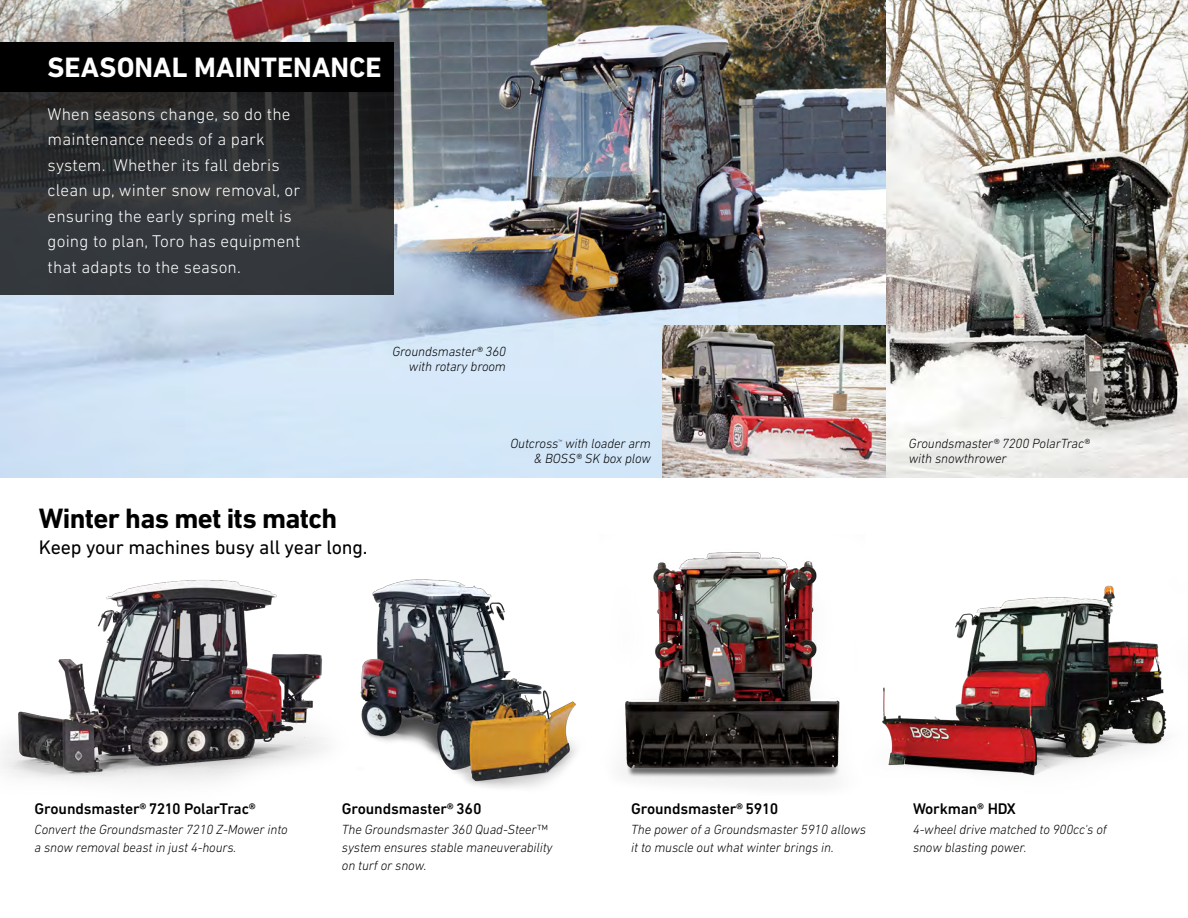
<style>
.page{position:relative;width:1188px;height:918px;background:#fff}
.page>*{position:absolute;margin:0;border:0;box-sizing:border-box;transform-origin:0 0}
.t1{font:700 28.5px "DIN Next LT Pro";letter-spacing:-.025em;color:#000}
.t2{font:700 28.5px "DIN Next LT Pro";letter-spacing:.005em;color:#fff}
.t3{font:19.95px "DIN Next LT Pro";letter-spacing:-.01em;color:#000}
.t4{font:300 17.25px/25.5px "DIN Next LT Pro";letter-spacing:.01em;color:#fff}
.t5{font:500 15.6px "DIN Next LT Pro";letter-spacing:-.01em;color:#000}
.t6{font:italic 300 13.5px/18px "DIN Next LT Pro";letter-spacing:-.01em;color:#000}
.t7{font:italic 300 4.8px "DIN Next LT Pro";color:#000}
</style>
<div class="page">
<img style="left:1px;top:0;width:1187px;height:477px">
<img style="left:882px;top:585px;width:285px;height:191px">
<div style="left:0;top:42px;width:393px;height:50px;background:#000"></div>
<svg style="left:0;top:92px;width:393px;height:203px;background:#2f3134"></svg>
<img style="left:0;top:580px;width:305px;height:202px">
<img style="left:662px;top:325px;width:224px;height:152px">
<img style="left:305px;top:579px;width:272px;height:209px">
<img style="left:621px;top:552px;width:219px;height:236px">
<h1 class="t2" style="left:48px;top:51px;width:336px">SEASONAL MAINTENANCE</h1>
<p class="t4" style="left:48px;top:101px;width:254px">When seasons change, so do the maintenance needs of a park system. Whether its fall debris clean up, winter snow removal, or ensuring the early spring melt is going to plan, Toro has equipment that adapts to the season.</p>
<h1 class="t1" style="left:39px;top:502px;width:300px">Winter has met its match</h1>
<h2 class="t3" style="left:39px;top:535px;width:330px">Keep your machines busy all year long.</h2>
<p class="t6" style="left:392px;top:344px;width:115px;line-height:15px;text-align:right">Groundsmaster® 360 with rotary broom</p>
<p class="t6" style="left:510px;top:434px;width:49px">Outcross</p>
<p class="t7" style="left:558px;top:439px;width:5px">™</p>
<p class="t6" style="left:534px;top:436px;width:118px;line-height:15px;text-align:right">with loader arm<br>&amp; BOSS® SK box plow</p>
<p class="t6" style="left:909px;top:436px;width:183px;line-height:15px">Groundsmaster® 7200 PolarTrac® with snowthrower</p>
<p class="t5" style="left:35px;top:799px;width:223px">Groundsmaster® 7210 PolarTrac®</p>
<p class="t6" style="left:35px;top:821px;width:255px">Convert the Groundsmaster 7210 Z-Mower into a snow removal beast in just 4-hours.</p>
<p class="t5" style="left:342px;top:799px;width:141px">Groundsmaster® 360</p>
<p class="t6" style="left:342px;top:821px;width:212px">The Groundsmaster 360 Quad-Steer™ system ensures stable maneuverability on turf or snow.</p>
<p class="t5" style="left:631px;top:799px;width:149px">Groundsmaster® 5910</p>
<p class="t6" style="left:631px;top:821px;width:236px">The power of a Groundsmaster 5910 allows it to muscle out what winter brings in.</p>
<p class="t5" style="left:913px;top:799px;width:104px">Workman® HDX</p>
<p class="t6" style="left:913px;top:821px;width:195px">4-wheel drive matched to 900cc's of snow blasting power.</p>
</div>
